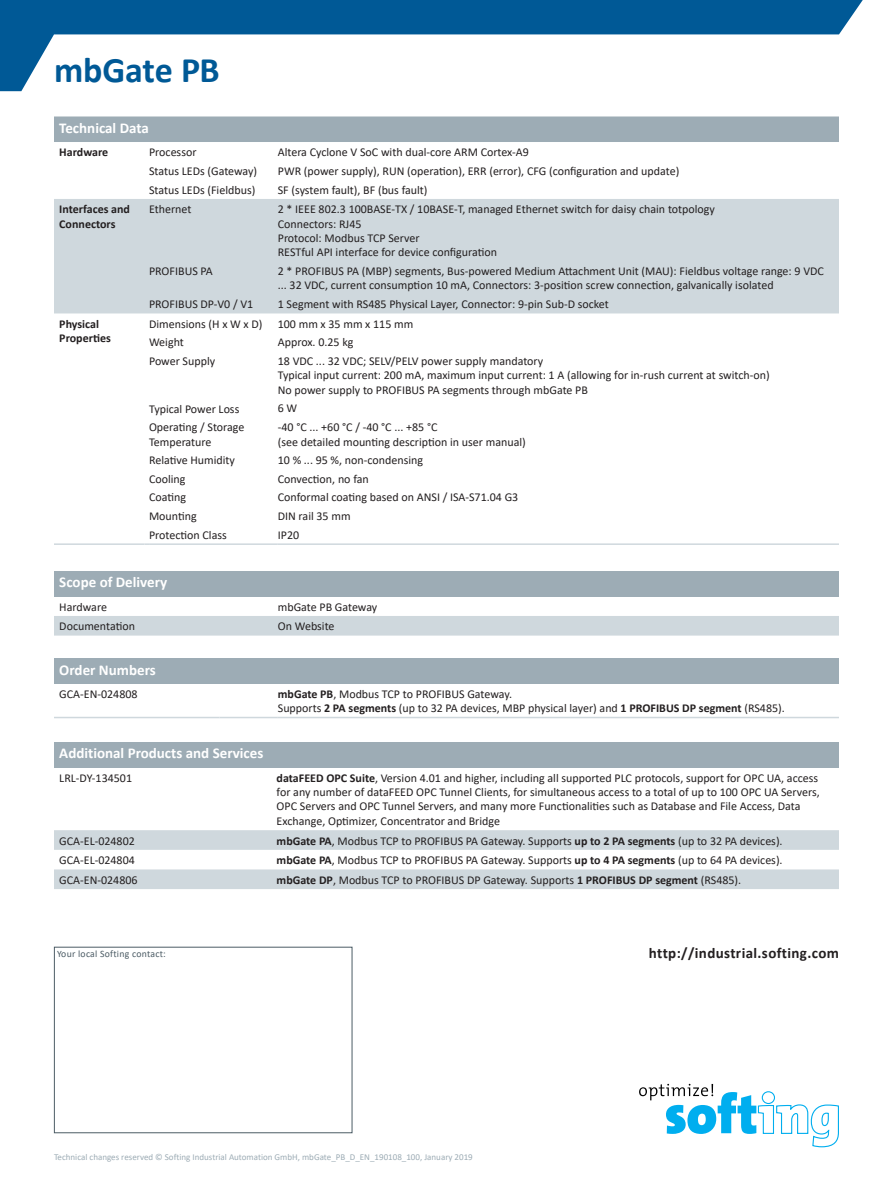
<style>
.page{position:relative;width:893px;height:1188px;background:#fff}
.page>*{position:absolute;margin:0;border:0;box-sizing:border-box;transform-origin:0 0}
.t1{font:700 36px "Calibri";letter-spacing:-.01em;color:#005996}
.t2{font:700 15px "Calibri";color:#fff}
.t3{font:700 15px "Calibri";letter-spacing:.025em;color:#231f20}
.t4{font:12px/18.6px "Calibri";color:#231f20}
.t5{font:700 12px/14.4px "Calibri";color:#231f20}
.t6{font:9.75px "Calibri";letter-spacing:.025em;color:#4c5c65}
.t7{font:9px "Calibri";color:#9dacb5}
.s1{font-weight:700}
</style>
<div class="page">
<svg style="left:0;top:0;width:863px;height:91px"></svg>
<div style="left:54px;top:947px;width:298px;height:186px;background:#fff;border:1px solid #4c5c65"></div>
<svg style="left:639px;top:1084px;width:200px;height:63px"></svg>
<div style="left:54px;top:117px;width:785px;height:25px;background:#9dacb5"></div>
<div style="left:54px;top:199px;width:785px;height:114px;background:#cfd8dd"></div>
<hr style="left:54px;top:543px;width:91px;height:2px;background:#cfd8dd">
<hr style="left:149px;top:543px;width:129px;height:2px;background:#cfd8dd">
<hr style="left:278px;top:543px;width:561px;height:2px;background:#cfd8dd">
<div style="left:54px;top:658px;width:785px;height:26px;background:#9dacb5"></div>
<hr style="left:54px;top:717px;width:166px;height:1px;background:#cfd8dd">
<hr style="left:220px;top:717px;width:58px;height:1px;background:#cfd8dd">
<hr style="left:278px;top:717px;width:561px;height:1px;background:#cfd8dd">
<div style="left:54px;top:742px;width:785px;height:25px;background:#9dacb5"></div>
<svg style="left:54px;top:830px;width:785px;height:59px;fill:#cfd8dd"></svg>
<div style="left:54px;top:571px;width:785px;height:25px;background:#9dacb5"></div>
<div style="left:54px;top:616px;width:785px;height:20px;background:#cfd8dd"></div>
<h1 class="t1" style="left:54px;top:44px;width:167px">mbGate PB</h1>
<p class="t2" style="left:59px;top:117px;width:91px">Technical Data</p>
<p class="t5" style="left:59px;top:145px;width:50px">Hardware</p>
<p class="t4" style="left:149px;top:143px;width:110px">Processor<br>Status LEDs (Gateway)<br>Status LEDs (Fieldbus)</p>
<p class="t4" style="left:278px;top:143px;width:403px">Altera Cyclone V SoC with dual-core ARM Cortex-A9<br>PWR (power supply), RUN (operation), ERR (error), CFG (configuration and update)<br>SF (system fault), BF (bus fault)</p>
<p class="t5" style="left:59px;top:202px;width:72px">Interfaces and<br>Connectors</p>
<p class="t4" style="left:149px;top:200px;width:44px">Ethernet</p>
<p class="t4" style="left:149px;top:262px;width:65px">PROFIBUS PA</p>
<p class="t4" style="left:149px;top:295px;width:106px">PROFIBUS DP-V0 / V1</p>
<p class="t4" style="left:278px;top:202px;width:439px;line-height:14.4px">2 * IEEE 802.3 100BASE-TX / 10BASE-T, managed Ethernet switch for daisy chain totpology Connectors: RJ45<br>Protocol: Modbus TCP Server<br>RESTful API interface for device configuration</p>
<p class="t4" style="left:278px;top:264px;width:548px;line-height:14.4px">2 * PROFIBUS PA (MBP) segments, Bus-powered Medium Attachment Unit (MAU): Fieldbus voltage range: 9 VDC ... 32 VDC, current consumption 10 mA, Connectors: 3-position screw connection, galvanically isolated</p>
<p class="t4" style="left:278px;top:295px;width:333px">1 Segment with RS485 Physical Layer, Connector: 9-pin Sub-D socket</p>
<p class="t5" style="left:59px;top:316px;width:53px">Physical<br>Properties</p>
<p class="t4" style="left:149px;top:314px;width:115px">Dimensions (H x W x D)<br>Weight<br>Power Supply</p>
<p class="t4" style="left:149px;top:399px;width:97px">Typical Power Loss<br>Operating / Storage</p>
<p class="t4" style="left:149px;top:432px;width:87px">Temperature<br>Relative Humidity<br>Cooling<br>Coating<br>Mounting<br>Protection Class</p>
<p class="t4" style="left:278px;top:314px;width:267px">100 mm x 35 mm x 115 mm<br>Approx. 0.25 kg<br>18 VDC ... 32 VDC; SELV/PELV power supply mandatory</p>
<p class="t4" style="left:278px;top:368px;width:494px;line-height:14.4px">Typical input current: 200 mA, maximum input current: 1 A (allowing for in-rush current at switch-on)<br>No power supply to PROFIBUS PA segments through mbGate PB</p>
<p class="t4" style="left:278px;top:399px;width:161px">6W<br>-40 °C ... +60 °C / -40 °C ... +85 °C</p>
<p class="t4" style="left:278px;top:432px;width:250px">(see detailed mounting description in user manual)<br>10 % ... 95 %, non-condensing<br>Convection, no fan<br>Conformal coating based on ANSI / ISA-S71.04 G3<br>DIN rail 35 mm<br>IP20</p>
<p class="t2" style="left:59px;top:572px;width:109px">Scope of Delivery</p>
<p class="t4" style="left:59px;top:597px;width:49px">Hardware</p>
<p class="t4" style="left:278px;top:597px;width:101px">mbGate PB Gateway</p>
<p class="t4" style="left:59px;top:617px;width:77px">Documentation</p>
<p class="t4" style="left:278px;top:617px;width:58px">On Website</p>
<p class="t2" style="left:59px;top:659px;width:98px">Order Numbers</p>
<p class="t4" style="left:59px;top:684px;width:80px">GCA-EN-024808</p>
<p class="t4" style="left:278px;top:686px;width:508px;line-height:14.4px"><span class="s1">mbGate PB</span>, Modbus TCP to PROFIBUS Gateway.<br>Supports <span class="s1">2 PA segments</span> (up to 32 PA devices, MBP physical layer) and <span class="s1">1 PROFIBUS DP segment</span> (RS485).</p>
<p class="t2" style="left:59px;top:743px;width:206px">Additional Products and Services</p>
<p class="t4" style="left:59px;top:768px;width:74px">LRL-DY-134501</p>
<p class="t4" style="left:277px;top:770px;width:545px;line-height:14.4px"><span class="s1">dataFEED OPC Suite</span>, Version 4.01 and higher, including all supported PLC protocols, support for OPC UA, access for any number of dataFEED OPC Tunnel Clients, for simultaneous access to a total of up to 100 OPC UA Servers, OPC Servers and OPC Tunnel Servers, and many more Functionalities such as Database and File Access, Data Exchange, Optimizer, Concentrator and Bridge</p>
<p class="t4" style="left:59px;top:831px;width:77px">GCA-EL-024802</p>
<p class="t4" style="left:277px;top:831px;width:507px"><span class="s1">mbGate PA</span>, Modbus TCP to PROFIBUS PA Gateway. Supports <span class="s1">up to 2 PA segments</span> (up to 32 PA devices).</p>
<p class="t4" style="left:59px;top:851px;width:77px">GCA-EL-024804</p>
<p class="t4" style="left:277px;top:851px;width:507px"><span class="s1">mbGate PA</span>, Modbus TCP to PROFIBUS PA Gateway. Supports <span class="s1">up to 4 PA segments</span> (up to 64 PA devices).</p>
<p class="t4" style="left:59px;top:870px;width:80px">GCA-EN-024806</p>
<p class="t4" style="left:277px;top:870px;width:466px"><span class="s1">mbGate DP</span>, Modbus TCP to PROFIBUS DP Gateway. Supports <span class="s1">1 PROFIBUS DP segment</span> (RS485).</p>
<p class="t6" style="left:57px;top:947px;width:110px">Your local Softing contact:</p>
<p class="t7" style="left:54px;top:1151px;width:420px">Technical changes reserved © Softing Industrial Automation GmbH, mbGate_PB_D_EN_190108_100, January 2019</p>
<p class="t3" style="left:649px;top:942px;width:192px">http://industrial.softing.com</p>
</div>
